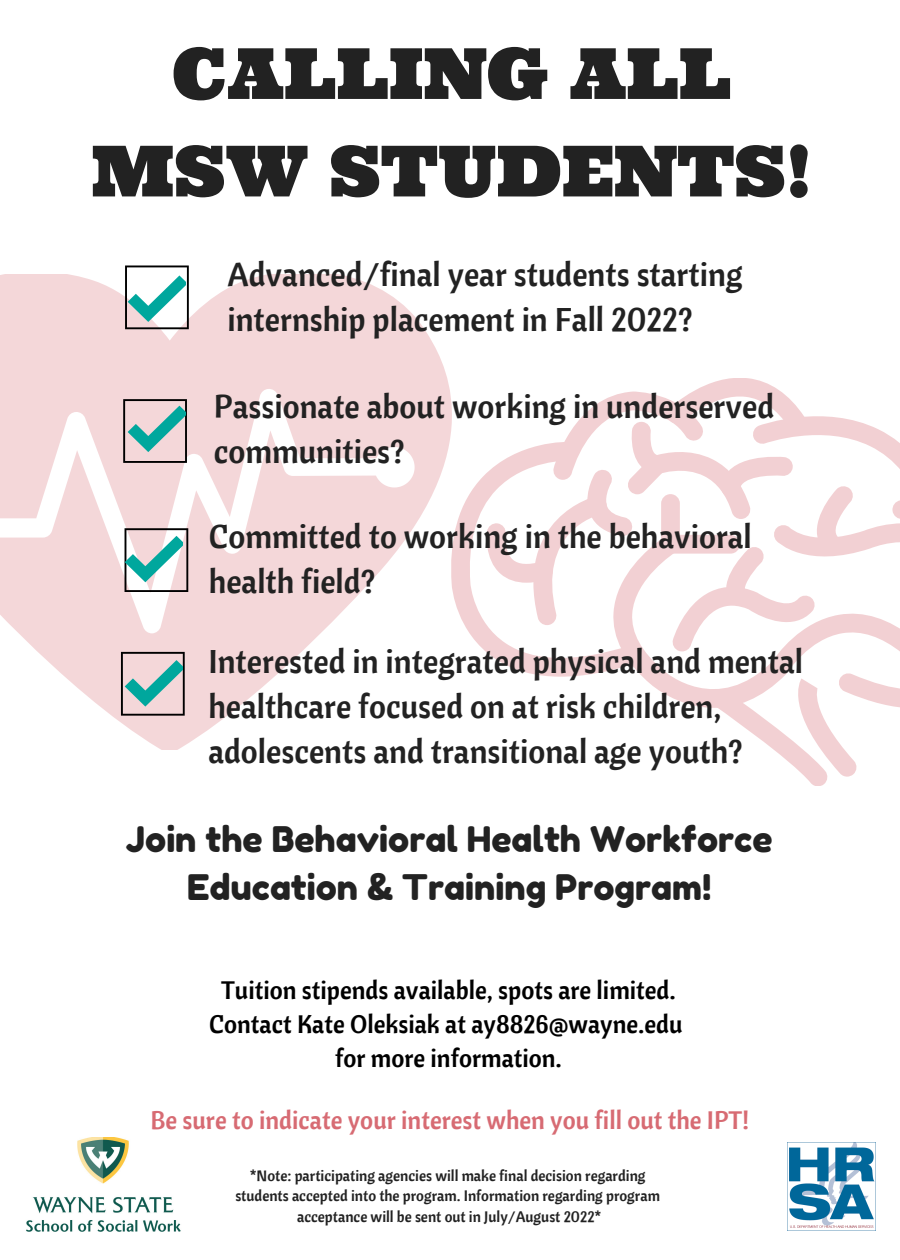
<style>
.page{position:relative;width:900px;height:1260px;background:#fff}
.page>*{position:absolute;margin:0;border:0;box-sizing:border-box;transform-origin:0 0}
.t1{font:70.5px "Ultra";color:#222}
.t2{font:35.25px/48.8px "Fredoka One";color:#222;text-align:center}
.t3{font:32.75px/45px "Cantora One";color:#222}
.t4{font:25.25px "Cantora One";color:#000}
.t5{font:25.25px "Cantora One";color:#d76b73}
.t6{font:15px "Cantora One";color:#222}
</style>
<div class="page">
<img style="left:26px;top:1137px;width:155px;height:95px">
<svg style="left:452px;top:476px;width:32px;height:174px;fill:#f2d1d4"></svg>
<svg style="left:484px;top:379px;width:416px;height:406px"></svg>
<svg style="left:0;top:275px;width:452px;height:474px;fill:#f4d7d9"></svg>
<svg style="left:0;top:389px;width:395px;height:244px;fill:#f4d7d9"></svg>
<svg style="left:374px;top:447px;width:41px;height:40px"></svg>
<svg style="left:125px;top:266px;width:64px;height:63px"></svg>
<svg style="left:125px;top:528px;width:63px;height:64px"></svg>
<svg style="left:123px;top:399px;width:64px;height:64px"></svg>
<svg style="left:121px;top:652px;width:64px;height:64px"></svg>
<img style="left:788px;top:1142px;width:88px;height:88px">
<p class="t1" style="left:172px;top:28px;width:561px">CALLING ALL</p>
<p class="t1" style="left:91px;top:125px;width:722px">MSW STUDENTS!</p>
<p class="t3" style="left:227px;top:251px;width:517px">Advanced/final year students starting internship placement in Fall 2022?</p>
<p class="t3" style="left:214px;top:383px;width:562px">Passionate about working in underserved communities?</p>
<p class="t3" style="left:209px;top:514px;width:544px">Committed to working in the behavioral health field?</p>
<p class="t3" style="left:208px;top:638px;width:596px">Interested in integrated physical and mental healthcare focused on at risk children, adolescents and transitional age youth?</p>
<p class="t2" style="left:126px;top:814px;width:648px">Join the Behavioral Health Workforce<br>Education &amp; Training Program!</p>
<p class="t4" style="left:221px;top:974px;width:456px">Tuition stipends available, spots are limited.</p>
<p class="t4" style="left:209px;top:1008px;width:475px">Contact Kate Oleksiak at ay8826@wayne.edu</p>
<p class="t4" style="left:335px;top:1041px;width:228px">for more information.</p>
<p class="t5" style="left:150px;top:1104px;width:600px">Be sure to indicate your interest when you fill out the IPT!</p>
<p class="t6" style="left:250px;top:1166px;width:397px">*Note: participating agencies will make final decision regarding</p>
<p class="t6" style="left:235px;top:1186px;width:426px">students accepted into the program. Information regarding program</p>
<p class="t6" style="left:297px;top:1207px;width:306px">acceptance will be sent out in July/August 2022*</p>
</div>
